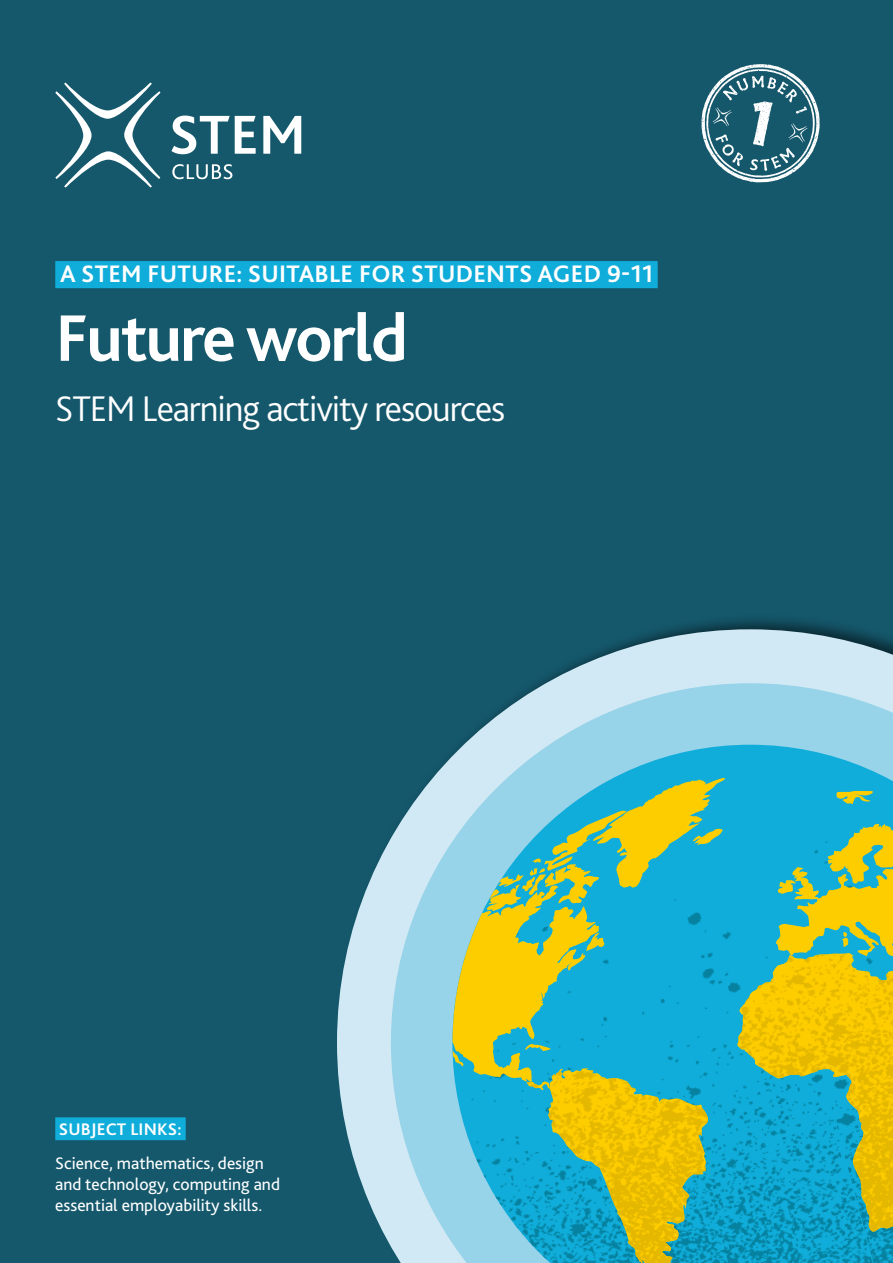
<style>
.page{position:relative;width:893px;height:1263px;background:#15586c}
.page>*{position:absolute;margin:0;border:0;box-sizing:border-box;transform-origin:0 0}
.t1{font:700 68.85px "Bliss 2";letter-spacing:-.03em;color:#fff}
.t2{font:300 37.35px "Bliss 2";letter-spacing:-.03em;color:#fff}
.t3{font:700 25.05px "Bliss 2";letter-spacing:.01em;color:#fff}
.t4{font:17.55px/21px "Bliss 2";color:#fff}
.t5{font:700 17.55px "Bliss 2";letter-spacing:.01em;color:#fff}
</style>
<div class="page">
<div style="left:55px;top:261px;width:603px;height:27px;background:#10adda"></div>
<svg style="left:172px;top:164px;width:60px;height:15px"></svg>
<svg style="left:171px;top:116px;width:85px;height:38px"></svg>
<svg style="left:263px;top:116px;width:38px;height:38px"></svg>
<svg style="left:55px;top:82px;width:106px;height:106px"></svg>
<svg style="left:701px;top:64px;width:119px;height:118px"></svg>
<div style="left:335px;top:612px;width:558px;height:651px;background:#000;opacity:.55"></div>
<svg style="left:337px;top:629px;width:556px;height:634px"></svg>
<svg style="left:391px;top:683px;width:502px;height:580px;fill:#97d3e9"></svg>
<svg style="left:452px;top:745px;width:441px;height:102px;background:#4cbee0"></svg>
<img style="left:725px;top:847px;width:37px;height:416px">
<img style="left:762px;top:814px;width:131px;height:449px">
<svg style="left:452px;top:777px;width:273px;height:486px;background:#69b999"></svg>
<svg style="left:737px;top:823px;width:156px;height:410px;background:#63b285"></svg>
<svg style="left:836px;top:791px;width:38px;height:14px"></svg>
<img style="left:737px;top:953px;width:121px;height:159px">
<div style="left:55px;top:1117px;width:131px;height:23px;background:#10adda"></div>
<h3 class="t3" style="left:60px;top:258px;width:595px">A STEM FUTURE: SUITABLE FOR STUDENTS AGED 9-11</h3>
<h1 class="t1" style="left:55px;top:295px;width:354px">Future world</h1>
<h2 class="t2" style="left:55px;top:386px;width:452px">STEM Learning activity resources</h2>
<p class="t5" style="left:59px;top:1118px;width:124px">SUBJECT LINKS:</p>
<p class="t4" style="left:55px;top:1152px;width:226px">Science, mathematics, design and technology, computing and essential employability skills.</p>
</div>
